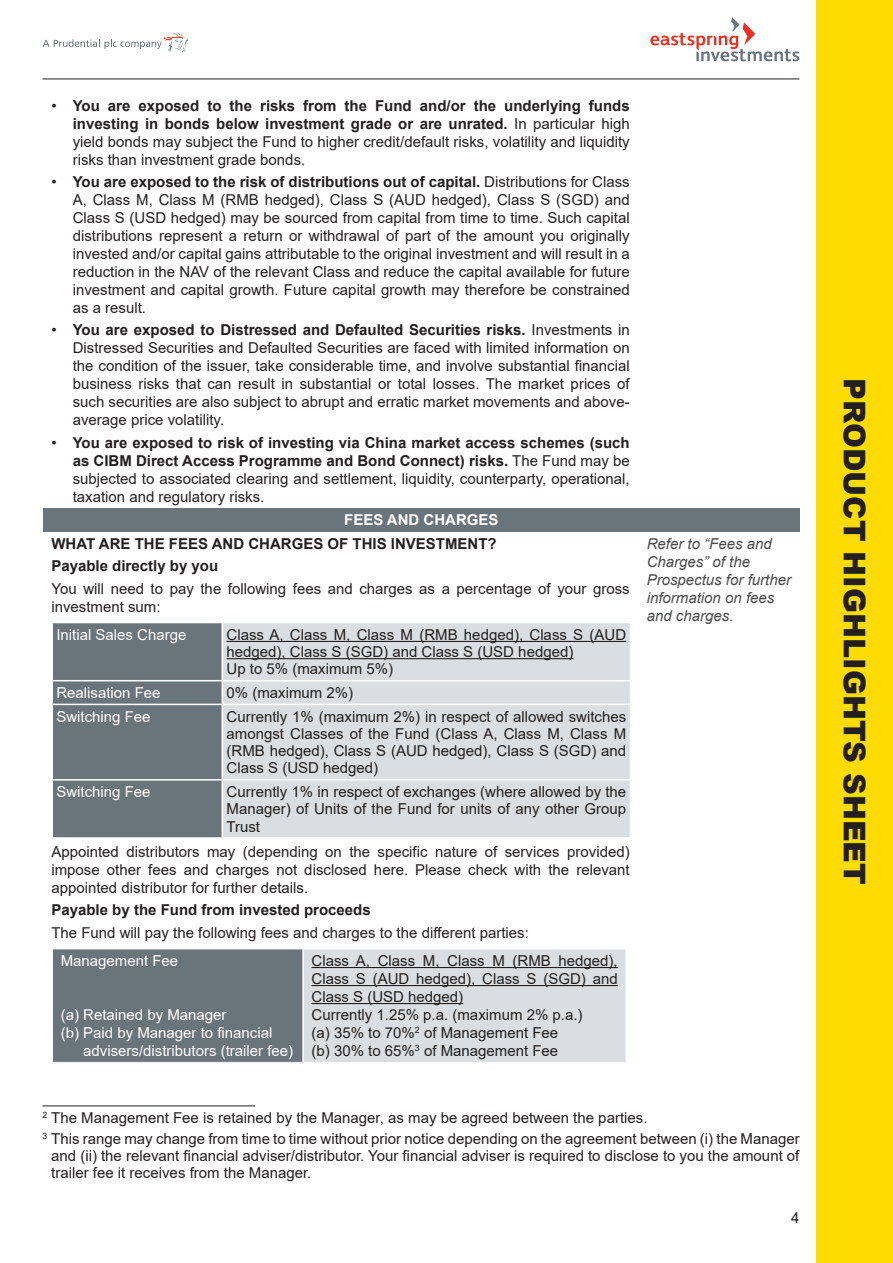
<style>
.page{position:relative;width:893px;height:1263px;background:#fff}
.page>*{position:absolute;margin:0;border:0;box-sizing:border-box;transform-origin:0 0}
.t1{font:900 30px "Arial";color:#231f20}
.t2{font:15px/18px "Arial";color:#231f20;text-align:justify}
.t3{font:15px/18px "Arial";color:#fff}
.t4{font:700 15px "Arial";color:#231f20}
.t5{font:italic 15px/18px "Arial";color:#4b4c4d}
.t6{font:700 15px "Arial";color:#fff}
.s1{font-weight:700}
</style>
<div class="page">
<div style="left:816px;top:0;width:77px;height:1263px;background:#ffdc01"></div>
<hr style="left:43px;top:79px;width:756px;height:1px;background:#231f20">
<svg style="left:650px;top:17px;width:149px;height:44px"></svg>
<svg style="left:43px;top:33px;width:145px;height:20px"></svg>
<div style="left:43px;top:508px;width:757px;height:24px;background:#6a747b"></div>
<div style="left:223px;top:623px;width:407px;height:214px;background:#dadee2"></div>
<div style="left:52px;top:623px;width:171px;height:215px;background:#6a747b"></div>
<hr style="left:222px;top:680px;width:409px;height:1px;background:#fff">
<hr style="left:222px;top:705px;width:1px;height:74px;background:#fff">
<hr style="left:222px;top:704px;width:409px;height:1px;background:#fff">
<hr style="left:222px;top:780px;width:1px;height:57px;background:#fff">
<hr style="left:222px;top:779px;width:409px;height:1px;background:#fff">
<hr style="left:227px;top:641px;width:399px;height:1px;background:#231f20">
<hr style="left:227px;top:658px;width:346px;height:1px;background:#231f20">
<div style="left:52px;top:949px;width:251px;height:113px;background:#6a747b"></div>
<div style="left:303px;top:949px;width:323px;height:113px;background:#dadee2"></div>
<hr style="left:51px;top:949px;width:2px;height:113px;background:#fff">
<hr style="left:302px;top:949px;width:2px;height:113px;background:#fff">
<hr style="left:625px;top:949px;width:2px;height:113px;background:#fff">
<hr style="left:312px;top:967px;width:306px;height:1px;background:#231f20">
<hr style="left:312px;top:985px;width:306px;height:1px;background:#231f20">
<hr style="left:312px;top:1003px;width:151px;height:1px;background:#231f20">
<hr style="left:43px;top:1105px;width:212px;height:1px;background:#231f20">
<p class="t2" style="left:73px;top:96px;width:559px;text-indent:-21px">• <span class="s1">You are exposed to the risks from the Fund and/or the underlying funds investing in bonds below investment grade or are unrated.</span> In particular high yield bonds may subject the Fund to higher credit/default risks, volatility and liquidity risks than investment grade bonds.</p>
<p class="t2" style="left:73px;top:173px;width:559px;text-indent:-21px">• <span class="s1">You are exposed to the risk of distributions out of capital.</span> Distributions for Class A, Class M, Class M (RMB hedged), Class S (AUD hedged), Class S (SGD) and Class S (USD hedged) may be sourced from capital from time to time. Such capital distributions represent a return or withdrawal of part of the amount you originally invested and/or capital gains attributable to the original investment and will result in a reduction in the NAV of the relevant Class and reduce the capital available for future investment and capital growth. Future capital growth may therefore be constrained as a result.</p>
<p class="t2" style="left:73px;top:321px;width:559px;text-indent:-21px">• <span class="s1">You are exposed to Distressed and Defaulted Securities risks.</span> Investments in Distressed Securities and Defaulted Securities are faced with limited information on the condition of the issuer, take considerable time, and involve substantial financial business risks that can result in substantial or total losses. The market prices of such securities are also subject to abrupt and erratic market movements and above&shy;average price volatility.</p>
<p class="t2" style="left:73px;top:433px;width:559px;text-indent:-21px">• <span class="s1">You are exposed to risk of investing via China market access schemes (such as CIBM Direct Access Programme and Bond Connect) risks.</span> The Fund may be subjected to associated clearing and settlement, liquidity, counterparty, operational, taxation and regulatory risks.</p>
<p class="t6" style="left:344px;top:509px;width:156px">FEES AND CHARGES</p>
<p class="t4" style="left:51px;top:533px;width:447px">WHAT ARE THE FEES AND CHARGES OF THIS INVESTMENT?</p>
<p class="t4" style="left:51px;top:555px;width:168px">Payable directly by you</p>
<p class="t2" style="left:51px;top:579px;width:580px">You will need to pay the following fees and charges as a percentage of your gross investment sum:</p>
<p class="t3" style="left:56px;top:625px;width:132px">Initial Sales Charge</p>
<p class="t2" style="left:227px;top:626px;width:401px;line-height:17.2px">Class A, Class M, Class M (RMB hedged), Class S (AUD hedged), Class S (SGD) and Class S (USD hedged)</p>
<p class="t2" style="left:227px;top:660px;width:168px">Up to 5% (maximum 5%)</p>
<p class="t3" style="left:56px;top:684px;width:106px">Realisation Fee</p>
<p class="t2" style="left:227px;top:684px;width:128px">0% (maximum 2%)</p>
<p class="t3" style="left:56px;top:707px;width:96px">Switching Fee</p>
<p class="t2" style="left:227px;top:708px;width:401px;line-height:17.2px">Currently 1% (maximum 2%) in respect of allowed switches amongst Classes of the Fund (Class A, Class M, Class M (RMB hedged), Class S (AUD hedged), Class S (SGD) and Class S (USD hedged)</p>
<p class="t3" style="left:56px;top:783px;width:96px">Switching Fee</p>
<p class="t2" style="left:227px;top:783px;width:401px;line-height:17.2px">Currently 1% in respect of exchanges (where allowed by the Manager) of Units of the Fund for units of any other Group Trust</p>
<p class="t2" style="left:51px;top:843px;width:580px">Appointed distributors may (depending on the specific nature of services provided) impose other fees and charges not disclosed here. Please check with the relevant appointed distributor for further details.</p>
<p class="t4" style="left:51px;top:899px;width:321px">Payable by the Fund from invested proceeds</p>
<p class="t2" style="left:51px;top:923px;width:479px">The Fund will pay the following fees and charges to the different parties:</p>
<p class="t3" style="left:61px;top:951px;width:119px">Management Fee</p>
<p class="t3" style="left:61px;top:1005px;width:167px">(a) Retained by Manager</p>
<p class="t3" style="left:83px;top:1023px;width:212px;text-indent:-22px">(b) Paid by Manager to financial advisers/distributors (trailer fee)</p>
<p class="t2" style="left:312px;top:951px;width:308px">Class A, Class M, Class M (RMB hedged), Class S (AUD hedged), Class S (SGD) and Class S (USD hedged)</p>
<p class="t2" style="left:312px;top:1005px;width:272px">Currently 1.25% p.a. (maximum 2% p.a.)</p>
<p class="t2" style="left:312px;top:1023px;width:248px">(a) 35% to 70%<sup>2</sup> of Management Fee</p>
<p class="t2" style="left:312px;top:1041px;width:248px">(b) 30% to 65%<sup>3</sup> of Management Fee</p>
<p class="t5" style="left:647px;top:535px;width:146px">Refer to “Fees and<br>Charges” of the<br>Prospectus for further information on fees and charges.</p>
<p class="t2" style="left:43px;top:1109px;width:606px"><sup>2</sup> The Management Fee is retained by the Manager, as may be agreed between the parties.</p>
<p class="t2" style="left:51px;top:1130px;width:750px;line-height:16.8px;text-indent:-9px"><sup>3</sup> This range may change from time to time without prior notice depending on the agreement between (i) the Manager and (ii) the relevant financial adviser/distributor. Your financial adviser is required to disclose to you the amount of trailer fee it receives from the Manager.</p>
<p class="t2" style="left:791px;top:1208px;width:10px">4</p>
<h1 class="t1" style="left:876px;top:378px;width:508px;rotate:90deg">PRODUCT HIGHLIGHTS SHEET</h1>
</div>
